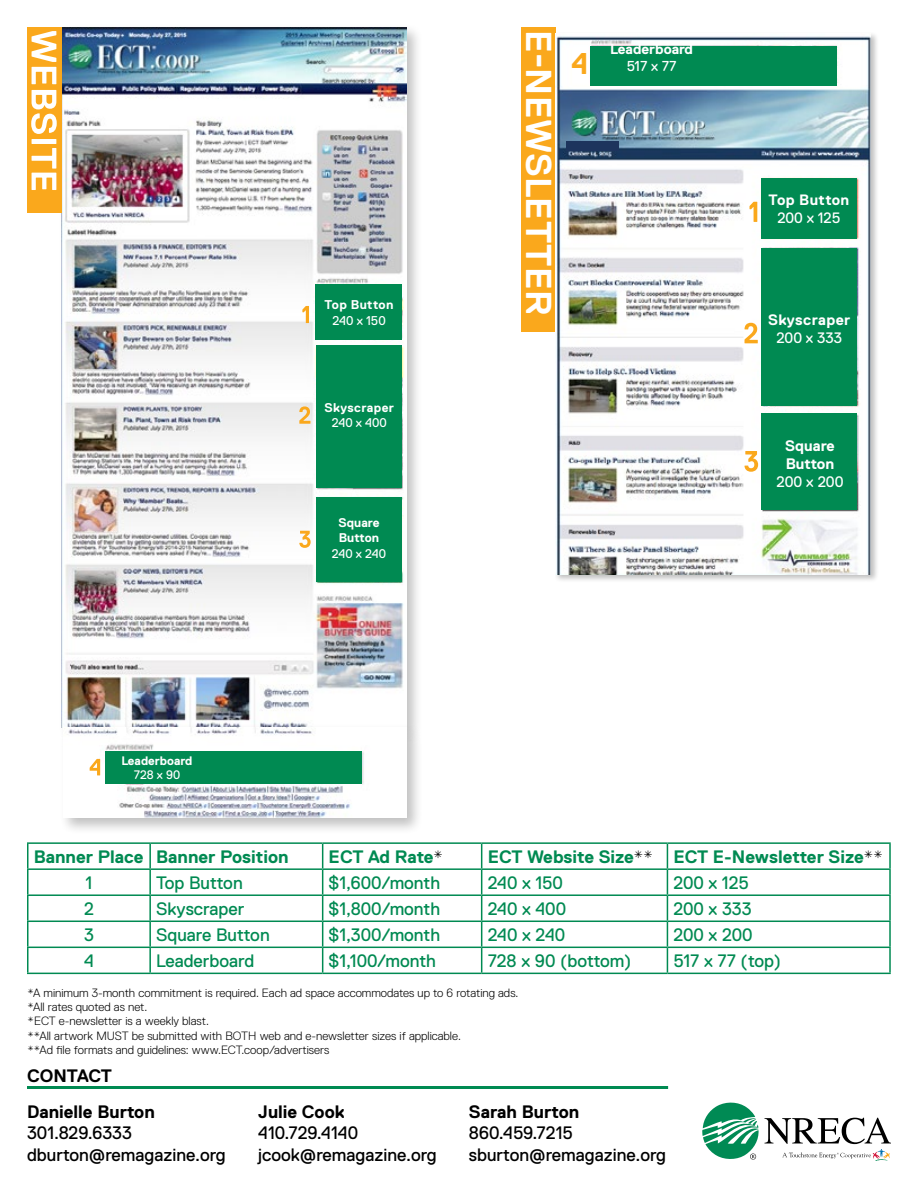
<style>
.page{position:relative;width:918px;height:1188px;background:#fff}
.page>*{position:absolute;margin:0;border:0;box-sizing:border-box;transform-origin:0 0}
.t1{font:700 36px "Replica Pro";letter-spacing:.01em;color:#fff}
.t2{font:700 30px "Replica Pro";color:#faa81c}
.t3{font:18px "Replica Pro";color:#008a52}
.t4{font:18px/21.6px "Replica Pro";color:#000}
.t5{font:700 18px "Replica Pro";color:#008a52}
.t6{font:700 18px "Replica Pro";color:#000}
.t7{font:15.15px "Replica Pro";color:#fff}
.t8{font:700 15.15px/18.3px "Replica Pro";color:#fff}
.t9{font:700 15.15px "Replica Pro";letter-spacing:.025em;color:#fff}
.t10{font:700 15px "Replica Pro";letter-spacing:.025em;color:#fff}
.t11{font:15px "Replica Pro";letter-spacing:-.005em;color:#fff}
.t12{font:700 14.4px "Replica Pro";color:#fff}
.t13{font:14.4px "Replica Pro";color:#fff}
.t14{font:700 12.75px "Replica Pro";letter-spacing:.03em;color:#fff}
.t15{font:12.75px "Replica Pro";color:#fff}
.t16{font:12.6px "Replica Pro";color:#fff}
.t17{font:700 12.6px/15.1px "Replica Pro";color:#fff}
.t18{font:700 12.6px "Replica Pro";letter-spacing:.03em;color:#fff}
.t19{font:700 12.3px "Replica Pro";color:#fff}
.t20{font:12.3px "Replica Pro";color:#fff}
.t21{font:300 12px/14.4px "Replica Pro";color:#000}
.s1{color:#000}
</style>
<div class="page">
<div style="left:58px;top:23px;width:366px;height:722px;background:#000;opacity:.25"></div>
<img style="left:62px;top:27px;width:345px;height:696px">
<div style="left:59px;top:723px;width:365px;height:111px;background:#000;opacity:.25"></div>
<div style="left:27px;top:27px;width:35px;height:186px;background:#faa81c"></div>
<div style="left:521px;top:27px;width:35px;height:305px;background:#faa81c"></div>
<svg style="left:31px;top:31px;width:26px;height:159px"></svg>
<hr style="left:27px;top:842px;width:123px;height:2px;background:#008a52">
<hr style="left:150px;top:842px;width:173px;height:2px;background:#008a52">
<hr style="left:149px;top:844px;width:2px;height:24px;background:#008a52">
<hr style="left:323px;top:842px;width:159px;height:2px;background:#008a52">
<hr style="left:482px;top:842px;width:185px;height:2px;background:#008a52">
<hr style="left:667px;top:842px;width:224px;height:2px;background:#008a52">
<hr style="left:889px;top:844px;width:2px;height:24px;background:#008a52">
<hr style="left:27px;top:868px;width:123px;height:2px;background:#008a52">
<hr style="left:150px;top:868px;width:173px;height:2px;background:#008a52">
<hr style="left:149px;top:870px;width:2px;height:24px;background:#008a52">
<hr style="left:323px;top:868px;width:159px;height:2px;background:#008a52">
<hr style="left:482px;top:868px;width:185px;height:2px;background:#008a52">
<hr style="left:667px;top:868px;width:224px;height:2px;background:#008a52">
<hr style="left:889px;top:870px;width:2px;height:24px;background:#008a52">
<hr style="left:27px;top:894px;width:123px;height:2px;background:#008a52">
<hr style="left:150px;top:894px;width:173px;height:2px;background:#008a52">
<hr style="left:149px;top:896px;width:2px;height:25px;background:#008a52">
<hr style="left:323px;top:894px;width:159px;height:2px;background:#008a52">
<hr style="left:482px;top:894px;width:185px;height:2px;background:#008a52">
<hr style="left:667px;top:894px;width:224px;height:2px;background:#008a52">
<hr style="left:889px;top:896px;width:2px;height:25px;background:#008a52">
<hr style="left:27px;top:921px;width:123px;height:1px;background:#008a52">
<hr style="left:150px;top:921px;width:173px;height:1px;background:#008a52">
<hr style="left:149px;top:922px;width:2px;height:25px;background:#008a52">
<hr style="left:323px;top:921px;width:159px;height:1px;background:#008a52">
<hr style="left:482px;top:921px;width:185px;height:1px;background:#008a52">
<hr style="left:667px;top:921px;width:224px;height:1px;background:#008a52">
<hr style="left:889px;top:922px;width:2px;height:25px;background:#008a52">
<hr style="left:27px;top:947px;width:123px;height:1px;background:#008a52">
<svg style="left:27px;top:844px;width:1px;height:129px"></svg>
<hr style="left:150px;top:947px;width:173px;height:1px;background:#008a52">
<hr style="left:149px;top:948px;width:2px;height:25px;background:#008a52">
<hr style="left:323px;top:947px;width:159px;height:1px;background:#008a52">
<svg style="left:322px;top:844px;width:1px;height:129px"></svg>
<hr style="left:482px;top:947px;width:185px;height:1px;background:#008a52">
<svg style="left:481px;top:844px;width:1px;height:129px"></svg>
<hr style="left:667px;top:947px;width:224px;height:1px;background:#008a52">
<svg style="left:667px;top:844px;width:1px;height:129px"></svg>
<hr style="left:889px;top:948px;width:2px;height:25px;background:#008a52">
<hr style="left:27px;top:973px;width:123px;height:1px;background:#008a52">
<hr style="left:150px;top:973px;width:173px;height:1px;background:#008a52">
<hr style="left:323px;top:973px;width:159px;height:1px;background:#008a52">
<hr style="left:482px;top:973px;width:185px;height:1px;background:#008a52">
<hr style="left:667px;top:973px;width:224px;height:1px;background:#008a52">
<hr style="left:27px;top:1086px;width:641px;height:3px;background:#008a52">
<svg style="left:702px;top:1103px;width:57px;height:57px"></svg>
<svg style="left:765px;top:1118px;width:126px;height:43px"></svg>
<div style="left:555px;top:32px;width:324px;height:551px;background:#000;opacity:.25"></div>
<img style="left:556px;top:33px;width:314px;height:542px">
<div style="left:590px;top:46px;width:247px;height:39px;background:#008a52"></div>
<div style="left:761px;top:179px;width:95px;height:60px;background:#008a52"></div>
<div style="left:761px;top:413px;width:95px;height:97px;background:#008a52"></div>
<svg style="left:745px;top:451px;width:13px;height:21px"></svg>
<div style="left:761px;top:248px;width:95px;height:158px;background:#008a52"></div>
<svg style="left:745px;top:323px;width:13px;height:20px"></svg>
<svg style="left:750px;top:202px;width:7px;height:20px"></svg>
<div style="left:316px;top:497px;width:85px;height:85px;background:#008a52"></div>
<svg style="left:299px;top:531px;width:12px;height:17px"></svg>
<div style="left:316px;top:345px;width:86px;height:143px;background:#008a52"></div>
<svg style="left:299px;top:406px;width:11px;height:18px"></svg>
<div style="left:315px;top:284px;width:87px;height:55px;background:#008a52"></div>
<svg style="left:302px;top:306px;width:7px;height:17px"></svg>
<div style="left:105px;top:751px;width:256px;height:32px;background:#008a52"></div>
<svg style="left:90px;top:759px;width:10px;height:16px"></svg>
<div style="left:566px;top:141px;width:53px;height:10px;background:#1d345d"></div>
<p class="t19" style="left:121px;top:754px;width:72px">Leaderboard</p>
<p class="t20" style="left:134px;top:768px;width:48px">728 x 90</p>
<p class="t14" style="left:325px;top:298px;width:71px">Top Button</p>
<p class="t15" style="left:332px;top:313px;width:55px">240 x 150</p>
<p class="t18" style="left:324px;top:400px;width:71px">Skyscraper</p>
<p class="t16" style="left:332px;top:416px;width:57px">240 x 400</p>
<p class="t17" style="left:338px;top:515px;width:43px">Square<br>Button</p>
<p class="t16" style="left:332px;top:546px;width:56px">240 x 240</p>
<h1 class="t1" style="left:559px;top:30px;width:286px;rotate:90deg">E-NEWSLETTER</h1>
<h2 class="t2" style="left:572px;top:47px;width:19px">4</h2>
<p class="t12" style="left:610px;top:41px;width:84px">Leaderboard</p>
<p class="t13" style="left:627px;top:58px;width:51px">517 x 77</p>
<p class="t10" style="left:769px;top:192px;width:82px">Top Button</p>
<p class="t11" style="left:778px;top:210px;width:64px">200 x 125</p>
<p class="t9" style="left:768px;top:311px;width:84px">Skyscraper</p>
<p class="t7" style="left:776px;top:330px;width:67px">200 x 333</p>
<p class="t8" style="left:785px;top:436px;width:51px">Square<br>Button</p>
<p class="t7" style="left:777px;top:473px;width:68px">200 x 200</p>
<h3 class="t5" style="left:34px;top:847px;width:256px">Banner Place Banner Position</h3>
<h3 class="t5" style="left:329px;top:847px;width:116px">ECT Ad Rate<span class="s1">*</span></h3>
<h3 class="t5" style="left:488px;top:847px;width:397px">ECT Website Size<span class="s1">**</span> ECT E-Newsletter Size<span class="s1">**</span></h3>
<h3 class="t3" style="left:86px;top:873px;width:8px">1</h3>
<h3 class="t3" style="left:156px;top:873px;width:88px">Top Button</h3>
<h3 class="t3" style="left:329px;top:873px;width:113px">$1,600/month</h3>
<h3 class="t3" style="left:488px;top:873px;width:77px">240 x 150</h3>
<h3 class="t3" style="left:673px;top:873px;width:77px">200 x 125</h3>
<h3 class="t3" style="left:84px;top:899px;width:11px">2</h3>
<h3 class="t3" style="left:156px;top:899px;width:90px">Skyscraper</h3>
<h3 class="t3" style="left:329px;top:899px;width:113px">$1,800/month</h3>
<h3 class="t3" style="left:488px;top:899px;width:80px">240 x 400</h3>
<h3 class="t3" style="left:673px;top:899px;width:80px">200 x 333</h3>
<h3 class="t3" style="left:84px;top:925px;width:11px">3</h3>
<h3 class="t3" style="left:156px;top:925px;width:115px">Square Button</h3>
<h3 class="t3" style="left:329px;top:925px;width:113px">$1,300/month</h3>
<h3 class="t3" style="left:488px;top:925px;width:79px">240 x 240</h3>
<h3 class="t3" style="left:673px;top:925px;width:81px">200 x 200</h3>
<h3 class="t3" style="left:84px;top:951px;width:11px">4</h3>
<h3 class="t3" style="left:156px;top:951px;width:100px">Leaderboard</h3>
<h3 class="t3" style="left:329px;top:951px;width:109px">$1,100/month</h3>
<h3 class="t3" style="left:488px;top:951px;width:145px">728 x 90 (bottom)</h3>
<h3 class="t3" style="left:673px;top:951px;width:109px">517 x 77 (top)</h3>
<p class="t21" style="left:27px;top:985px;width:493px">*A minimum 3-month commitment is required. Each ad space accommodates up to 6 rotating ads. *All rates quoted as net.<br>*ECT e-newsletter is a weekly blast.<br>**All artwork MUST be submitted with BOTH web and e-newsletter sizes if applicable.<br>**Ad file formats and guidelines: www.ECT.coop/advertisers</p>
<h3 class="t6" style="left:27px;top:1066px;width:86px">CONTACT</h3>
<h3 class="t6" style="left:27px;top:1102px;width:129px">Danielle Burton</h3>
<h3 class="t4" style="left:27px;top:1122px;width:200px">301.829.6333 dburton@remagazine.org</h3>
<h3 class="t6" style="left:258px;top:1102px;width:88px">Julie Cook</h3>
<h3 class="t4" style="left:258px;top:1122px;width:180px">410.729.4140 jcook@remagazine.org</h3>
<h3 class="t6" style="left:469px;top:1102px;width:112px">Sarah Burton</h3>
<h3 class="t4" style="left:469px;top:1122px;width:199px">860.459.7215 sburton@remagazine.org</h3>
</div>
